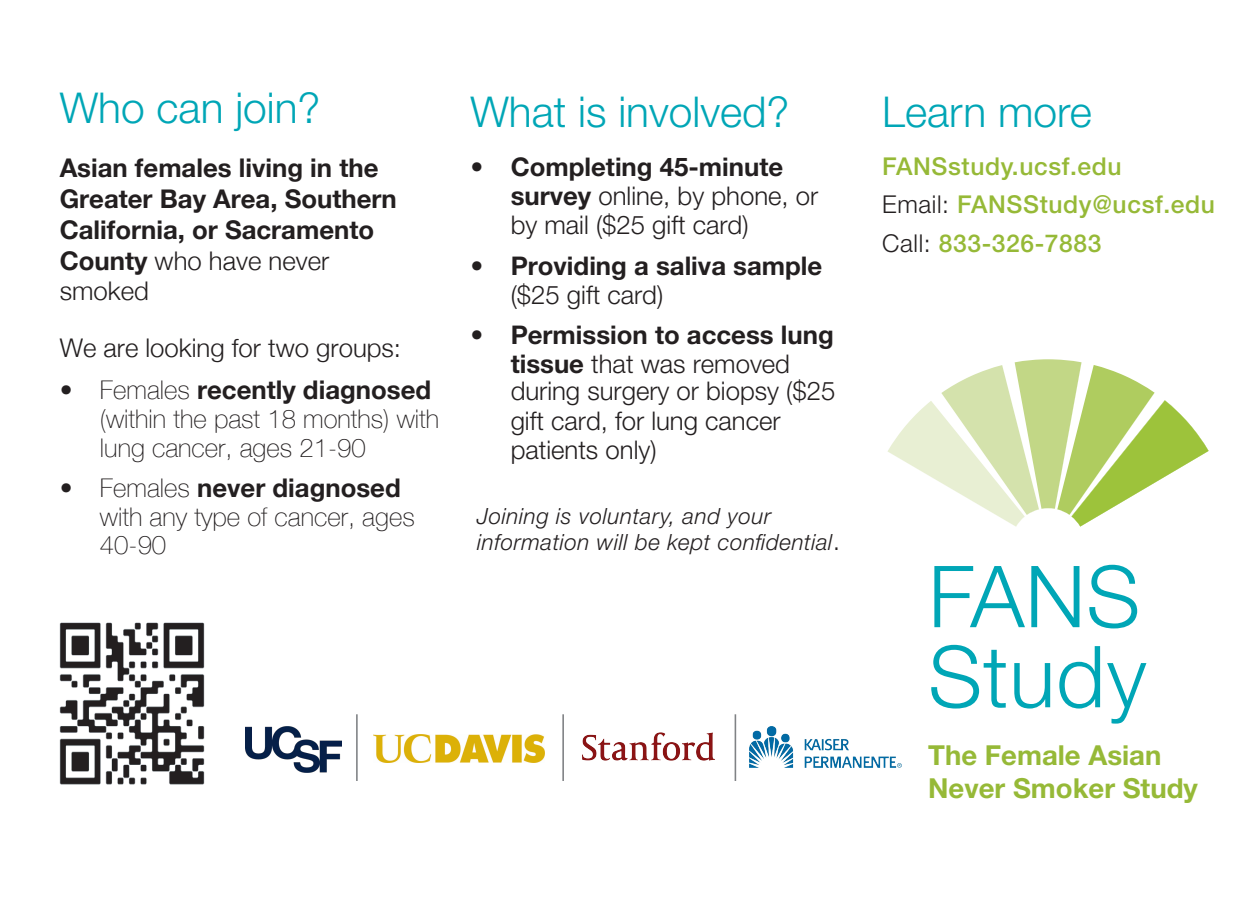
<style>
.page{position:relative;width:1260px;height:900px;background:#fff}
.page>*{position:absolute;margin:0;border:0;box-sizing:border-box;transform-origin:0 0}
.t1{font:300 85.75px/80px "Helvetica Neue LT Std";letter-spacing:.01em;color:#00a6b6}
.t2{font:300 42.5px "Helvetica Neue LT Std";color:#00a6b6}
.t3{font:700 27.5px/33px "Helvetica Neue LT Std";color:#96b937}
.t4{font:300 25.75px/28.8px "Helvetica Neue LT Std";color:#231f20}
.t5{font:100 25.75px/28.8px "Helvetica Neue";color:#231f20}
.t6{font:700 25.75px/30.8px "Helvetica Neue";color:#231f20}
.t7{font:300 25.75px "Helvetica Neue";color:#231f20}
.t8{font:700 25.75px "Helvetica Neue LT Std";color:#231f20}
.t9{font:500 24.5px/38.5px "Helvetica Neue LT Std";letter-spacing:.025em;color:#96b937}
.t10{font:italic 300 22.5px/25.8px "Helvetica Neue LT Std";letter-spacing:.025em;color:#231f20}
.s1{font-weight:300}
.s2{font-family:"Helvetica Neue LT Std";font-weight:300}
.s3{font-weight:700}
.s4{font-style:normal;font-size:24.5px}
.s5{font-weight:300;color:#231f20}
</style>
<div class="page">
<img style="left:59px;top:622px;width:146px;height:163px">
<svg style="left:887px;top:359px;width:322px;height:168px"></svg>
<hr style="left:356px;top:714px;width:2px;height:67px;background:#808285">
<img style="left:246px;top:726px;width:95px;height:46px">
<img style="left:582px;top:732px;width:133px;height:29px">
<img style="left:374px;top:734px;width:171px;height:29px">
<hr style="left:735px;top:714px;width:1px;height:67px;background:#808285">
<hr style="left:562px;top:714px;width:2px;height:67px;background:#808285">
<img style="left:749px;top:726px;width:152px;height:42px">
<h2 class="t2" style="left:60px;top:82px;width:262px">Who can join?</h2>
<p class="t6" style="left:60px;top:153px;width:339px">Asian females living in the<br>Greater Bay Area, Southern<br>California, or Sacramento<br>County <span class="s1">who have never smoked</span></p>
<p class="t7" style="left:60px;top:327px;width:343px">We are looking for two groups:</p>
<p class="t5" style="left:100px;top:375px;width:341px;text-indent:-40px"><span class="s2">•</span> Females <span class="s3">recently diagnosed </span>(within the past 18 months) with lung cancer, ages 21-90</p>
<p class="t5" style="left:100px;top:473px;width:316px;text-indent:-40px"><span class="s2">•</span> Females <span class="s3">never diagnosed </span>with any type of cancer, ages<br>40-90</p>
<h2 class="t2" style="left:470px;top:86px;width:320px">What is involved?</h2>
<p class="t4" style="left:511px;top:152px;width:309px;text-indent:-40px"><span class="s3">• Completing 45-minute survey</span> online, by phone, or by mail ($25 gift card)</p>
<p class="t8" style="left:470px;top:250px;width:353px">• Providing a saliva sample</p>
<p class="t4" style="left:511px;top:280px;width:154px">($25 gift card)</p>
<p class="t4" style="left:511px;top:320px;width:326px;text-indent:-40px"><span class="s3">• Permission to access lung tissue</span> that was removed during surgery or biopsy ($25 gift card, for lung cancer patients only)</p>
<p class="t10" style="left:477px;top:503px;width:364px">Joining is voluntary, and your information will be kept confidential<span class="s4">.</span></p>
<h2 class="t2" style="left:882px;top:86px;width:211px">Learn more</h2>
<p class="t9" style="left:882px;top:147px;width:334px">FANSstudy.ucsf.edu<br><span class="s5">Email:</span> FANSStudy@ucsf.edu<br><span class="s5">Call:</span> 833-326-7883</p>
<h1 class="t1" style="left:928px;top:555px;width:220px">FANS<br>Study</h1>
<p class="t3" style="left:928px;top:738px;width:271px">The Female Asian<br>Never Smoker Study</p>
</div>
